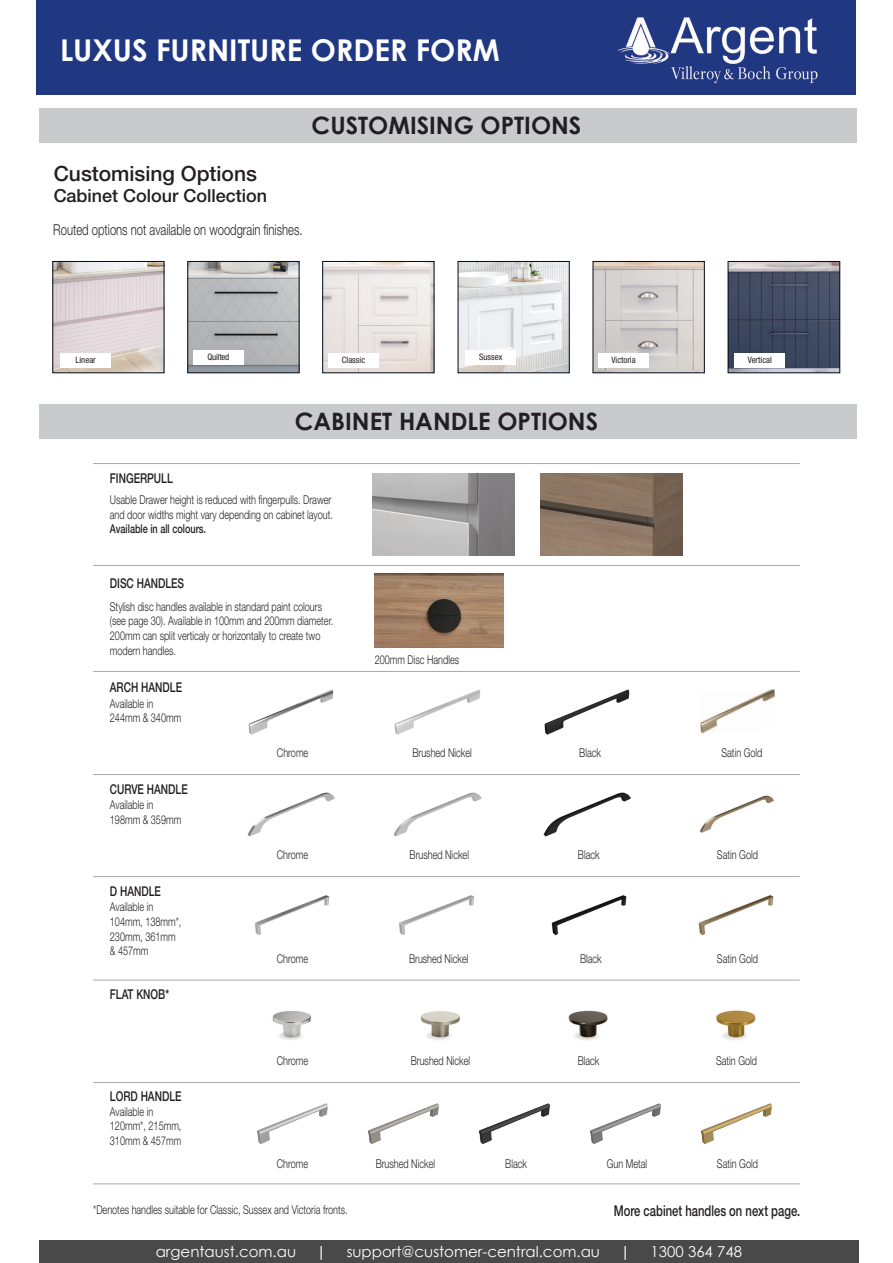
<style>
.page{position:relative;width:893px;height:1263px;background:#fff}
.page>*{position:absolute;margin:0;border:0;box-sizing:border-box;transform-origin:0 0}
.t1{font:700 30px "Century Gothic";color:#fff}
.t2{font:700 24px "Century Gothic";color:#231f20}
.t3{font:500 21px "Helvetica Neue LTW1 G";color:#231f20}
.t4{font:500 18px "Helvetica Neue LTW1 G";color:#231f20}
.t5{font:15px "Century Gothic";color:#fff}
.t6{font:300 15px "Helvetica Neue LT Std";color:#231f20;scale:.75 1}
.t7{font:500 15px "Helvetica Neue LT Std";color:#231f20;scale:.75 1}
.t8{font:700 15px "Century Gothic";color:#fff}
.t9{font:500 13.5px "Helvetica Neue LT Std";color:#231f20;scale:.75 1}
.t10{font:300 12.15px/14.5px "Helvetica Neue LT Std";color:#231f20;scale:.75 1}
.t11{font:500 12.15px "Helvetica Neue LT Std";color:#231f20;scale:.75 1}
.t12{font:condensed 8.85px "Helvetica Neue LT Std";color:#231f20}
.t13{font:condensed 8.85px "Helvetica Neue LT Std";letter-spacing:-.02em;color:#231f20}
</style>
<div class="page">
<img style="left:325px;top:263px;width:107px;height:108px">
<div style="left:328px;top:353px;width:51px;height:15px;background:#fff"></div>
<img style="left:55px;top:263px;width:107px;height:108px">
<div style="left:61px;top:353px;width:50px;height:15px;background:#fff"></div>
<img style="left:190px;top:263px;width:107px;height:108px">
<div style="left:188px;top:261px;width:111px;height:112px;border:1px solid #010b19"></div>
<div style="left:193px;top:350px;width:50px;height:14px;background:#fff"></div>
<img style="left:460px;top:263px;width:107px;height:108px">
<div style="left:466px;top:350px;width:50px;height:14px;background:#fff"></div>
<img style="left:595px;top:263px;width:107px;height:108px">
<div style="left:598px;top:353px;width:51px;height:14px;background:#fff"></div>
<img style="left:730px;top:263px;width:108px;height:108px">
<div style="left:728px;top:261px;width:112px;height:112px;border:1px solid #010b19"></div>
<div style="left:735px;top:353px;width:50px;height:14px;background:#fff"></div>
<div style="left:39px;top:108px;width:818px;height:34px;background:#c9cacc"></div>
<div style="left:39px;top:1240px;width:819px;height:23px;background:#4a494a"></div>
<div style="left:37px;top:0;width:819px;height:95px;background:#203882"></div>
<img style="left:617px;top:17px;width:201px;height:67px">
<div style="left:39px;top:405px;width:818px;height:34px;background:#c9cacc"></div>
<hr style="left:93px;top:1082px;width:707px;height:1px;background:#a8a9ad">
<hr style="left:93px;top:1183px;width:707px;height:1px;background:#a8a9ad">
<img style="left:716px;top:1010px;width:40px;height:30px">
<img style="left:568px;top:1010px;width:40px;height:30px">
<img style="left:421px;top:1011px;width:39px;height:29px">
<img style="left:272px;top:1011px;width:40px;height:29px">
<hr style="left:93px;top:979px;width:707px;height:2px;background:#a8a9ad">
<img style="left:698px;top:895px;width:76px;height:41px">
<img style="left:701px;top:1103px;width:72px;height:41px">
<img style="left:590px;top:1103px;width:72px;height:41px">
<img style="left:551px;top:895px;width:76px;height:41px">
<img style="left:479px;top:1103px;width:72px;height:41px">
<img style="left:399px;top:895px;width:76px;height:40px">
<img style="left:368px;top:1103px;width:72px;height:41px">
<img style="left:254px;top:895px;width:76px;height:40px">
<img style="left:257px;top:1103px;width:71px;height:41px">
<hr style="left:93px;top:876px;width:707px;height:1px;background:#a8a9ad">
<hr style="left:93px;top:565px;width:707px;height:1px;background:#a8a9ad">
<img style="left:700px;top:795px;width:74px;height:38px">
<img style="left:543px;top:792px;width:88px;height:45px">
<img style="left:393px;top:792px;width:89px;height:45px">
<img style="left:247px;top:792px;width:88px;height:45px">
<hr style="left:93px;top:774px;width:707px;height:1px;background:#a8a9ad">
<img style="left:544px;top:689px;width:86px;height:46px">
<img style="left:394px;top:689px;width:86px;height:46px">
<img style="left:248px;top:689px;width:86px;height:46px">
<img style="left:700px;top:689px;width:75px;height:44px">
<hr style="left:93px;top:463px;width:707px;height:1px;background:#a8a9ad">
<hr style="left:93px;top:671px;width:707px;height:1px;background:#a8a9ad">
<img style="left:372px;top:474px;width:142px;height:82px">
<img style="left:541px;top:474px;width:142px;height:82px">
<img style="left:375px;top:574px;width:128px;height:74px">
<h1 class="t1" style="left:60px;top:27px;width:441px">LUXUS FURNITURE ORDER FORM</h1>
<h2 class="t2" style="left:312px;top:107px;width:271px">CUSTOMISING OPTIONS</h2>
<h3 class="t3" style="left:54px;top:161px;width:205px">Customising Options</h3>
<h3 class="t4" style="left:54px;top:185px;width:215px">Cabinet Colour Collection</h3>
<p class="t6" style="left:53px;top:221px;width:334px">Routed options not available on woodgrain finishes.</p>
<p class="t13" style="left:207px;top:352px;width:23px">Quilted</p>
<p class="t12" style="left:479px;top:352px;width:25px">Sussex</p>
<p class="t12" style="left:611px;top:355px;width:26px">Victoria</p>
<p class="t12" style="left:748px;top:355px;width:26px">Vertical</p>
<p class="t12" style="left:76px;top:355px;width:22px">Linear</p>
<p class="t12" style="left:342px;top:355px;width:25px">Classic</p>
<p class="t9" style="left:110px;top:470px;width:86px">FINGERPULL</p>
<h2 class="t2" style="left:295px;top:403px;width:305px">CABINET HANDLE OPTIONS</h2>
<p class="t10" style="left:110px;top:492px;width:299px">Usable Drawer height is reduced with fingerpulls. Drawer and door widths might vary depending on cabinet layout.</p>
<p class="t11" style="left:110px;top:522px;width:130px">Available in all colours.</p>
<p class="t9" style="left:110px;top:575px;width:100px">DISC HANDLES</p>
<p class="t10" style="left:110px;top:599px;width:299px">Stylish disc handles available in standard paint colours (see page 30). Available in 100mm and 200mm diameter.<br>200mm can split verticaly or horizontally to create two modern handles.</p>
<p class="t9" style="left:110px;top:679px;width:98px">ARCH HANDLE</p>
<p class="t10" style="left:110px;top:696px;width:97px">Available in<br>244mm &amp; 340mm</p>
<p class="t10" style="left:375px;top:652px;width:114px">200mm Disc Handles</p>
<p class="t9" style="left:110px;top:781px;width:105px">CURVE HANDLE</p>
<p class="t10" style="left:110px;top:797px;width:97px">Available in<br>198mm &amp; 359mm</p>
<p class="t9" style="left:110px;top:883px;width:69px">D HANDLE</p>
<p class="t10" style="left:110px;top:899px;width:97px">Available in<br>104mm, 138mm*,<br>230mm, 361mm &amp; 457mm</p>
<p class="t9" style="left:110px;top:986px;width:81px">FLAT KNOB*</p>
<p class="t9" style="left:110px;top:1088px;width:97px">LORD HANDLE</p>
<p class="t10" style="left:110px;top:1104px;width:97px">Available in<br>120mm*, 215mm,<br>310mm &amp; 457mm</p>
<p class="t10" style="left:277px;top:745px;width:43px">Chrome</p>
<p class="t10" style="left:412px;top:745px;width:81px">Brushed Nickel</p>
<p class="t10" style="left:579px;top:745px;width:31px">Black</p>
<p class="t10" style="left:721px;top:745px;width:56px">Satin Gold</p>
<p class="t10" style="left:277px;top:847px;width:43px">Chrome</p>
<p class="t10" style="left:410px;top:847px;width:81px">Brushed Nickel</p>
<p class="t10" style="left:578px;top:847px;width:31px">Black</p>
<p class="t10" style="left:717px;top:847px;width:56px">Satin Gold</p>
<p class="t10" style="left:277px;top:951px;width:43px">Chrome</p>
<p class="t10" style="left:409px;top:951px;width:81px">Brushed Nickel</p>
<p class="t10" style="left:580px;top:951px;width:31px">Black</p>
<p class="t10" style="left:717px;top:951px;width:56px">Satin Gold</p>
<p class="t10" style="left:277px;top:1053px;width:43px">Chrome</p>
<p class="t10" style="left:411px;top:1053px;width:81px">Brushed Nickel</p>
<p class="t10" style="left:578px;top:1053px;width:31px">Black</p>
<p class="t10" style="left:716px;top:1053px;width:56px">Satin Gold</p>
<p class="t10" style="left:277px;top:1156px;width:43px">Chrome</p>
<p class="t10" style="left:376px;top:1156px;width:81px">Brushed Nickel</p>
<p class="t10" style="left:505px;top:1156px;width:31px">Black</p>
<p class="t10" style="left:607px;top:1156px;width:56px">Gun Metal</p>
<p class="t10" style="left:717px;top:1156px;width:56px">Satin Gold</p>
<p class="t10" style="left:93px;top:1202px;width:341px">*Denotes handles suitable for Classic, Sussex and Victoria fronts.</p>
<p class="t7" style="left:614px;top:1202px;width:250px">More cabinet handles on next page.</p>
<p class="t5" style="left:156px;top:1241px;width:142px">argentaust.com.au</p>
<p class="t8" style="left:317px;top:1240px;width:10px">|</p>
<p class="t5" style="left:347px;top:1241px;width:255px">support@customer-central.com.au</p>
<p class="t8" style="left:621px;top:1240px;width:10px">|</p>
<p class="t5" style="left:651px;top:1241px;width:93px">1300 364 748</p>
</div>
